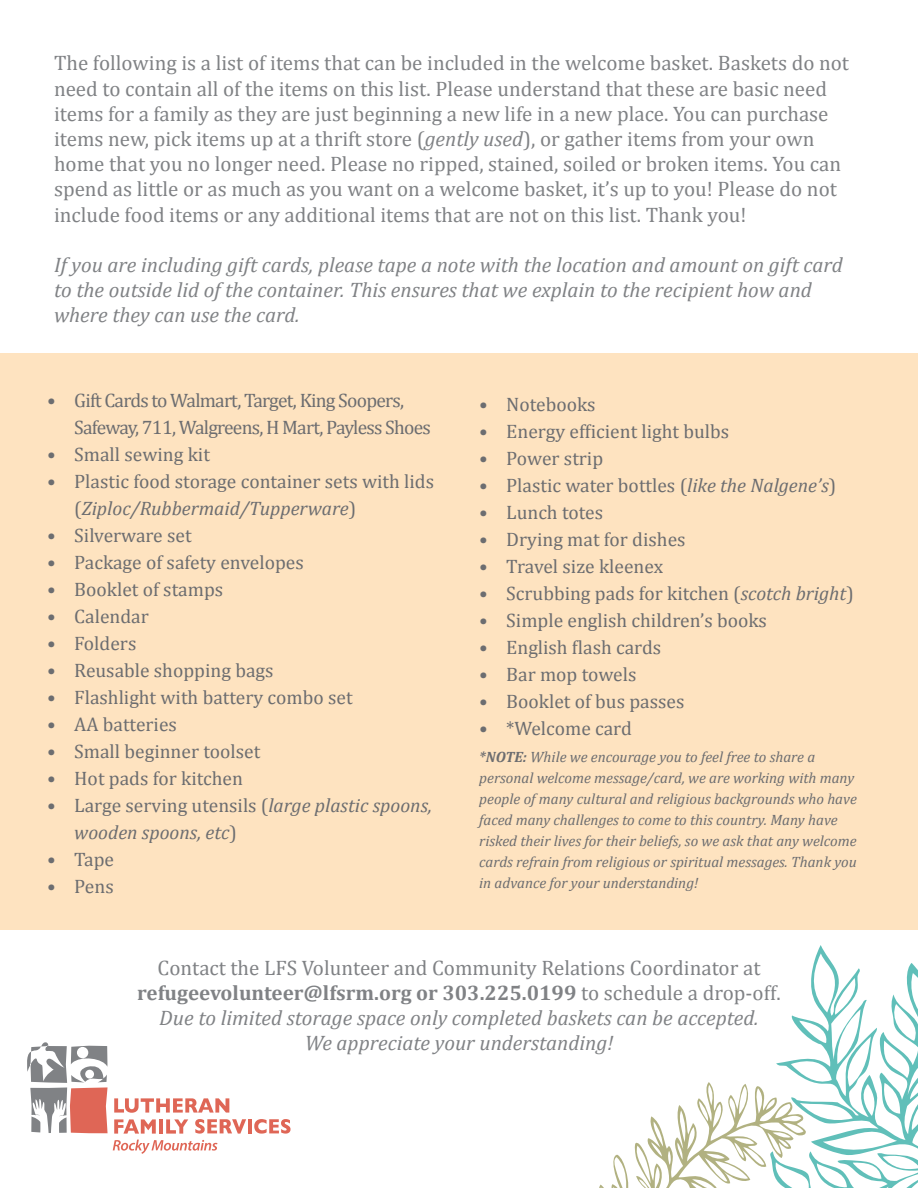
<style>
.page{position:relative;width:918px;height:1188px;background:#fff}
.page>*{position:absolute;margin:0;border:0;box-sizing:border-box;transform-origin:0 0}
.t1{font:21px/25.2px "Cambria";color:#808285}
.t2{font:italic 21px/25.2px "Cambria";color:#808285}
.t3{font:700 21px "Cambria";color:#808285}
.t4{font:19.5px/27px "Cambria";color:#6c6d70}
.t5{font:19.5px/27px "Cambria";letter-spacing:-.04em;color:#6c6d70}
.t6{font:italic 19.5px/27px "Cambria";color:#6c6d70}
.t7{font:italic 15px/21px "Cambria";color:#6c6d70}
.s1{font-style:italic}
.s2{font-style:normal}
.s3{font-weight:700}
.s4{font-weight:400}
</style>
<div class="page">
<div style="left:0;top:354px;width:918px;height:576px;background:#fee3c0"></div>
<svg style="left:114px;top:1098px;width:115px;height:15px"></svg>
<svg style="left:114px;top:1119px;width:42px;height:15px"></svg>
<hr style="left:159px;top:1119px;width:4px;height:15px;background:#df6656">
<svg style="left:166px;top:1119px;width:22px;height:15px"></svg>
<svg style="left:195px;top:1119px;width:51px;height:15px"></svg>
<hr style="left:248px;top:1119px;width:4px;height:14px;background:#df6656">
<svg style="left:254px;top:1119px;width:37px;height:15px"></svg>
<svg style="left:27px;top:1042px;width:81px;height:91px"></svg>
<svg style="left:113px;top:1140px;width:104px;height:14px"></svg>
<svg style="left:599px;top:945px;width:319px;height:243px"></svg>
<p class="t1" style="left:54px;top:50px;width:797px">The following is a list of items that can be included in the welcome basket. Baskets do not need to contain all of the items on this list. Please understand that these are basic need items for a family as they are just beginning a new life in a new place. You can purchase items new, pick items up at a thrift store (<span class="s1">gently used</span>), or gather items from your own home that you no longer need. Please no ripped, stained, soiled or broken items. You can spend as little or as much as you want on a welcome basket, it’s up to you! Please do not include food items or any additional items that are not on this list. Thank you!</p>
<p class="t2" style="left:54px;top:251px;width:790px">If you are including gift cards, please tape a note with the location and amount on gift card to the outside lid of the container. This ensures that we explain to the recipient how and where they can use the card.</p>
<p class="t5" style="left:74px;top:386px;width:358px;text-indent:-27px">• Gift Cards to Walmart, Target, King Soopers,<br>Safeway, 711, Walgreens, H Mart, Payless Shoes</p>
<p class="t4" style="left:47px;top:440px;width:164px">• Small sewing kit</p>
<p class="t4" style="left:74px;top:467px;width:361px;text-indent:-27px">• Plastic food storage container sets with lids (<span class="s1">Ziploc/Rubbermaid/Tupperware</span>)</p>
<p class="t4" style="left:47px;top:521px;width:146px">• Silverware set</p>
<p class="t4" style="left:47px;top:548px;width:258px">• Package of safety envelopes</p>
<p class="t4" style="left:47px;top:575px;width:178px">• Booklet of stamps</p>
<p class="t4" style="left:47px;top:602px;width:103px">• Calendar</p>
<p class="t4" style="left:47px;top:629px;width:91px">• Folders</p>
<p class="t4" style="left:47px;top:656px;width:228px">• Reusable shopping bags</p>
<p class="t4" style="left:47px;top:683px;width:307px">• Flashlight with battery combo set</p>
<p class="t4" style="left:47px;top:710px;width:131px">• AA batteries</p>
<p class="t4" style="left:47px;top:737px;width:215px">• Small beginner toolset</p>
<p class="t4" style="left:47px;top:764px;width:197px">• Hot pads for kitchen</p>
<p class="t6" style="left:74px;top:791px;width:359px;text-indent:-27px"><span class="s2">• Large serving utensils (</span>large plastic spoons, wooden spoons, etc<span class="s2">)</span></p>
<p class="t4" style="left:47px;top:845px;width:68px">• Tape</p>
<p class="t4" style="left:47px;top:872px;width:68px">• Pens</p>
<p class="t4" style="left:479px;top:391px;width:118px">• Notebooks</p>
<p class="t4" style="left:479px;top:418px;width:251px">• Energy efficient light bulbs</p>
<p class="t4" style="left:479px;top:445px;width:126px">• Power strip</p>
<p class="t4" style="left:479px;top:472px;width:359px">• Plastic water bottles (<span class="s1">like the Nalgene’s</span>)</p>
<p class="t4" style="left:479px;top:499px;width:125px">• Lunch totes</p>
<p class="t4" style="left:479px;top:526px;width:208px">• Drying mat for dishes</p>
<p class="t4" style="left:479px;top:553px;width:185px">• Travel size kleenex</p>
<p class="t4" style="left:479px;top:580px;width:376px">• Scrubbing pads for kitchen (<span class="s1">scotch bright</span>)</p>
<p class="t4" style="left:479px;top:607px;width:289px">• Simple english children’s books</p>
<p class="t4" style="left:479px;top:634px;width:184px">• English flash cards</p>
<p class="t4" style="left:479px;top:661px;width:159px">• Bar mop towels</p>
<p class="t4" style="left:479px;top:688px;width:207px">• Booklet of bus passes</p>
<p class="t4" style="left:479px;top:715px;width:154px">• *Welcome card</p>
<p class="t7" style="left:479px;top:746px;width:379px"><span class="s3">*NOTE:</span> While we encourage you to feel free to share a personal welcome message/card, we are working with many people of many cultural and religious backgrounds who have faced many challenges to come to this country. Many have risked their lives for their beliefs, so we ask that any welcome cards refrain from religious or spiritual messages. Thank you in advance for your understanding!</p>
<p class="t1" style="left:158px;top:955px;width:604px">Contact the LFS Volunteer and Community Relations Coordinator at</p>
<p class="t3" style="left:137px;top:978px;width:645px">refugeevolunteer@lfsrm.org or 303.225.0199 <span class="s4">to schedule a drop-off.</span></p>
<p class="t2" style="left:159px;top:1004px;width:601px">Due to limited storage space only completed baskets can be accepted.</p>
<p class="t2" style="left:305px;top:1030px;width:310px">We appreciate your understanding!</p>
</div>
